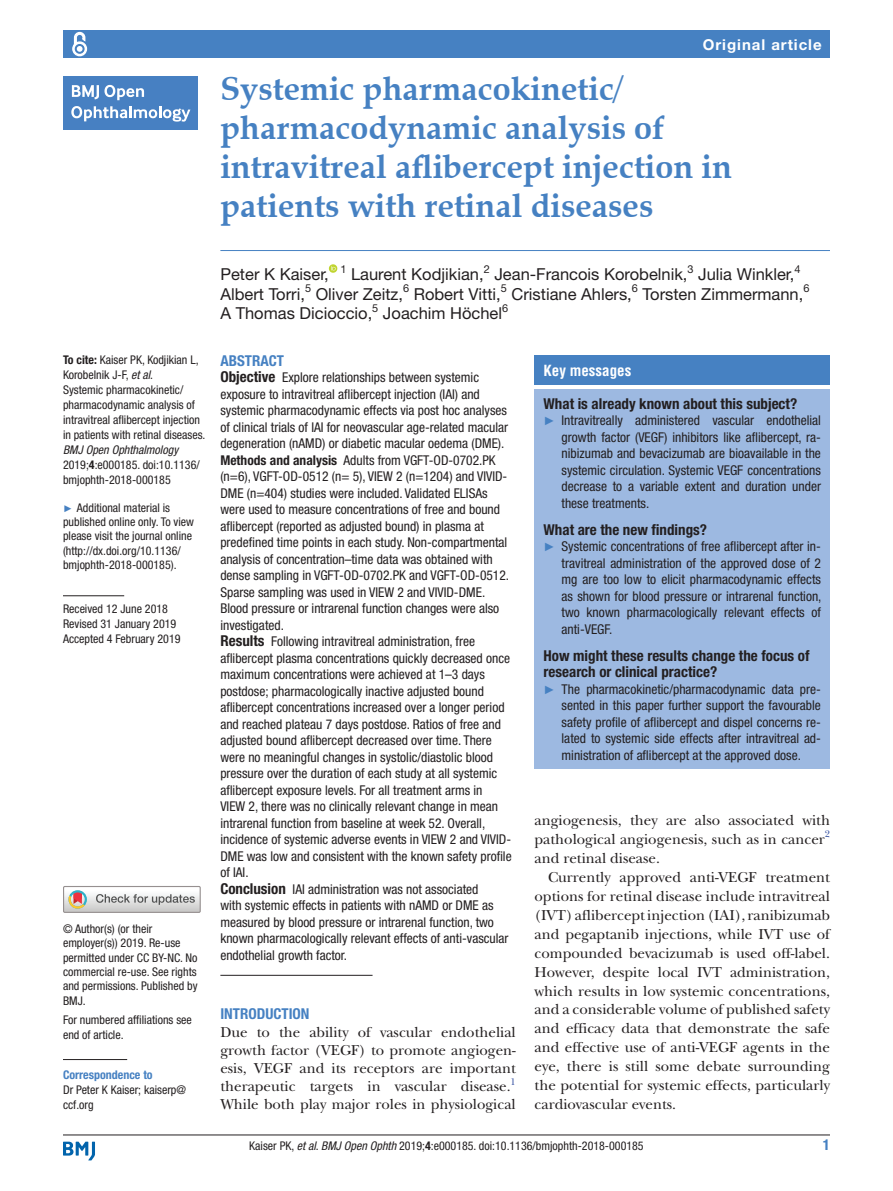
<style>
.page{position:relative;width:893px;height:1191px;background:#fff}
.page>*{position:absolute;margin:0;border:0;box-sizing:border-box;transform-origin:0 0}
.t1{font:700 33px/39px "Zapf Calligraphic 801 BT";color:#4681c2}
.t2{font:16.5px "Helvetica Neue LT Std";color:#231f20}
.t3{font:15px/18.9px "New Baskerville";color:#231f20;text-align:justify}
.t4{font:700 condensed 15px/16.5px "Helvetica Neue LT Std";color:#231f20}
.t5{font:700 condensed 15px "Helvetica Neue LT Std";color:#4681c2}
.t6{font:700 15px "Helvetica Neue LT Std";letter-spacing:.065em;color:#fff}
.t7{font:700 condensed 15px "Helvetica";color:#fff}
.t8{font:condensed 13.5px/16.5px "Helvetica Neue LT Std";color:#231f20;text-align:justify}
.t9{font:condensed 12px/15px "Helvetica Neue LT Std";color:#231f20}
.t10{font:700 condensed 12px "Helvetica Neue LT Std";color:#4681c2}
.t11{font:10.95px "Helvetica Neue LT Std";color:#231f20}
.t12{font:9.9px "New Baskerville";color:#3853a3}
.s1{font-weight:700}
.s2{font-style:italic}
.s3{font-family:"Arial";font-stretch:normal;font-size:9.75px;color:#4681c2}
.s4{font-weight:700;font-size:15px}
.s5{font-family:"Arial";font-stretch:normal;font-size:12px;color:#4681c2}
</style>
<div class="page">
<hr style="left:63px;top:1134px;width:767px;height:1px;background:#231f20">
<svg style="left:63px;top:1141px;width:32px;height:19px"></svg>
<div style="left:63px;top:31px;width:767px;height:27px;background:#4681c2"></div>
<svg style="left:72px;top:31px;width:16px;height:26px"></svg>
<hr style="left:220px;top:250px;width:610px;height:1px;background:#4681c2">
<svg style="left:329px;top:264px;width:8px;height:9px"></svg>
<hr style="left:63px;top:595px;width:61px;height:1px;background:#231f20">
<hr style="left:63px;top:1059px;width:64px;height:1px;background:#231f20">
<div style="left:63px;top:886px;width:138px;height:27px;border:1px solid #969090"></div>
<svg style="left:64px;top:886px;width:136px;height:26px"></svg>
<div style="left:63px;top:77px;width:135px;height:53px;background:#4780c2"></div>
<svg style="left:72px;top:85px;width:72px;height:15px"></svg>
<svg style="left:71px;top:106px;width:119px;height:16px"></svg>
<hr style="left:220px;top:975px;width:153px;height:1px;background:#231f20">
<div style="left:535px;top:355px;width:295px;height:30px;background:#4681c2"></div>
<div style="left:535px;top:389px;width:295px;height:380px;background:#9db9e1"></div>
<p class="t6" style="left:703px;top:35px;width:120px">Original article</p>
<h1 class="t1" style="left:220px;top:69px;width:513px">Systemic pharmacokinetic/ pharmacodynamic analysis of intravitreal aflibercept injection in patients with retinal diseases</h1>
<p class="t9" style="left:63px;top:352px;width:144px"><span class="s1">To cite:</span> Kaiser PK, Kodjikian L,<br>Korobelnik J-F, <span class="s2">et al</span>.<br>Systemic pharmacokinetic/ pharmacodynamic analysis of intravitreal aflibercept injection in patients with retinal diseases.</p>
<p class="t9" style="left:63px;top:442px;width:138px"><span class="s2">BMJ Open Ophthalmology<br></span>2019;<span class="s1">4</span>:e000185. doi:10.1136/ bmjophth-2018-000185</p>
<p class="t9" style="left:63px;top:500px;width:133px;line-height:14.4px"><span class="s3">►</span> Additional material is published online only. To view please visit the journal online (http://dx.doi.org/10.1136/ bmjophth-2018-000185).</p>
<p class="t9" style="left:63px;top:601px;width:119px">Received 12 June 2018<br>Revised 31 January 2019<br>Accepted 4 February 2019</p>
<p class="t9" style="left:63px;top:921px;width:136px;line-height:14.4px">© Author(s) (or their employer(s)) 2019. Re-use permitted under CC BY-NC. No commercial re-use. See rights and permissions. Published by<br>BMJ.</p>
<p class="t9" style="left:63px;top:1012px;width:130px">For numbered affiliations see end of article.</p>
<p class="t10" style="left:63px;top:1068px;width:91px">Correspondence to</p>
<p class="t9" style="left:63px;top:1082px;width:125px">Dr Peter K Kaiser; kaiserp@ ccf.org</p>
<p class="t2" style="left:220px;top:264px;width:110px">Peter K Kaiser,</p>
<p class="t11" style="left:340px;top:262px;width:8px">1</p>
<p class="t2" style="left:351px;top:264px;width:134px">Laurent Kodjikian,</p>
<p class="t11" style="left:484px;top:262px;width:8px">2</p>
<p class="t2" style="left:494px;top:264px;width:195px">Jean-Francois Korobelnik,</p>
<p class="t11" style="left:687px;top:262px;width:8px">3</p>
<p class="t2" style="left:698px;top:264px;width:98px">Julia Winkler,</p>
<p class="t11" style="left:794px;top:262px;width:8px">4</p>
<p class="t2" style="left:220px;top:284px;width:86px">Albert Torri,</p>
<p class="t11" style="left:305px;top:282px;width:8px">5</p>
<p class="t2" style="left:316px;top:284px;width:89px">Oliver Zeitz,</p>
<p class="t11" style="left:403px;top:282px;width:8px">6</p>
<p class="t2" style="left:414px;top:284px;width:89px">Robert Vitti,</p>
<p class="t11" style="left:501px;top:282px;width:8px">5</p>
<p class="t2" style="left:511px;top:284px;width:122px">Cristiane Ahlers,</p>
<p class="t11" style="left:632px;top:282px;width:8px">6</p>
<p class="t2" style="left:643px;top:284px;width:162px">Torsten Zimmermann,</p>
<p class="t11" style="left:803px;top:282px;width:8px">6</p>
<p class="t2" style="left:220px;top:303px;width:153px">A Thomas Dicioccio,</p>
<p class="t11" style="left:372px;top:301px;width:8px">5</p>
<p class="t2" style="left:383px;top:303px;width:121px">Joachim Höchel</p>
<p class="t11" style="left:502px;top:301px;width:8px">6</p>
<p class="t5" style="left:220px;top:351px;width:49px">Abstract</p>
<p class="t8" style="left:220px;top:369px;width:293px;text-align:left"><span class="s4">Objective</span> Explore relationships between systemic exposure to intravitreal aflibercept injection (IAI) and systemic pharmacodynamic effects via post hoc analyses of clinical trials of IAI for neovascular age-related macular degeneration (nAMD) or diabetic macular oedema (DME).<br><span class="s1">Methods and analysis</span> Adults from VGFT-OD-0702.PK (n=6), VGFT-OD-0512 (n= 5), VIEW 2 (n=1204) and VIVID-DME (n=404) studies were included. Validated ELISAs were used to measure concentrations of free and bound aflibercept (reported as adjusted bound) in plasma at predefined time points in each study. Non-compartmental analysis of concentration–time data was obtained with dense sampling in VGFT-OD-0702.PK and VGFT-OD-0512.<br>Sparse sampling was used in VIEW 2 and VIVID-DME.<br>Blood pressure or intrarenal function changes were also investigated.<br><span class="s4">Results</span> Following intravitreal administration, free aflibercept plasma concentrations quickly decreased once maximum concentrations were achieved at 1–3 days postdose; pharmacologically inactive adjusted bound aflibercept concentrations increased over a longer period and reached plateau 7 days postdose. Ratios of free and adjusted bound aflibercept decreased over time. There were no meaningful changes in systolic/diastolic blood pressure over the duration of each study at all systemic aflibercept exposure levels. For all treatment arms in<br>VIEW 2, there was no clinically relevant change in mean intrarenal function from baseline at week 52. Overall, incidence of systemic adverse events in VIEW 2 and VIVID-DME was low and consistent with the known safety profile of IAI.<br><span class="s4">Conclusion</span> IAI administration was not associated<br>with systemic effects in patients with nAMD or DME as measured by blood pressure or intrarenal function, two known pharmacologically relevant effects of anti-vascular endothelial growth factor.</p>
<p class="t5" style="left:220px;top:1005px;width:61px">Introductio</p>
<p class="t5" style="left:301px;top:1005px;width:10px">n</p>
<p class="t3" style="left:220px;top:1023px;width:297px;line-height:18px">Due to the ability of vascular endothelial growth factor (VEGF) to promote angiogen&shy;esis, VEGF and its receptors are important therapeutic targets in vascular disease.</p>
<p class="t12" style="left:511px;top:1075px;width:7px">1</p>
<p class="t3" style="left:220px;top:1095px;width:297px">While both play major roles in physiological</p>
<p class="t7" style="left:544px;top:361px;width:89px">Key messages</p>
<p class="t4" style="left:544px;top:395px;width:255px">What is already known about this subject?</p>
<p class="t8" style="left:562px;top:412px;width:261px;text-indent:-18px"><span class="s5">►</span> Intravitreally administered vascular endothelial growth factor (VEGF) inhibitors like aflibercept, ra&shy;nibizumab and bevacizumab are bioavailable in the systemic circulation. Systemic VEGF concentrations decrease to a variable extent and duration under these treatments.</p>
<p class="t4" style="left:544px;top:521px;width:165px">What are the new findings?</p>
<p class="t8" style="left:562px;top:538px;width:261px;text-indent:-18px"><span class="s5">►</span> Systemic concentrations of free aflibercept after in&shy;travitreal administration of the approved dose of 2 mg are too low to elicit pharmacodynamic effects as shown for blood pressure or intrarenal function, two known pharmacologically relevant effects of anti-VEGF.</p>
<p class="t4" style="left:544px;top:647px;width:267px">How might these results change the focus of research or clinical practice?</p>
<p class="t8" style="left:562px;top:681px;width:261px;text-indent:-18px"><span class="s5">►</span> The pharmacokinetic/pharmacodynamic data pre&shy;sented in this paper further support the favourable safety profile of aflibercept and dispel concerns re&shy;lated to systemic side effects after intravitreal ad&shy;ministration of aflibercept at the approved dose.</p>
<p class="t3" style="left:535px;top:811px;width:297px">angiogenesis, they are also associated with pathological angiogenesis, such as in cancer<sup>2 </sup>and retinal disease.</p>
<p class="t3" style="left:535px;top:867px;width:297px;text-indent:14px">Currently approved anti-VEGF treatment options for retinal disease include intravitreal (IVT) aflibercept injection (IAI), ranibizumab and pegaptanib injections, while IVT use of compounded bevacizumab is used off-label.<br>However, despite local IVT administration, which results in low systemic concentrations, and a considerable volume of published safety and efficacy data that demonstrate the safe and effective use of anti-VEGF agents in the eye, there is still some debate surrounding the potential for systemic effects, particularly cardiovascular events.</p>
<p class="t9" style="left:249px;top:1137px;width:396px">Kaiser PK, <span class="s2">et al</span>. <span class="s2">BMJ Open Ophth</span> 2019;<span class="s1">4</span>:e000185. doi:10.1136/bmjophth-2018-000185</p>
<p class="t5" style="left:823px;top:1135px;width:9px">1</p>
</div>
